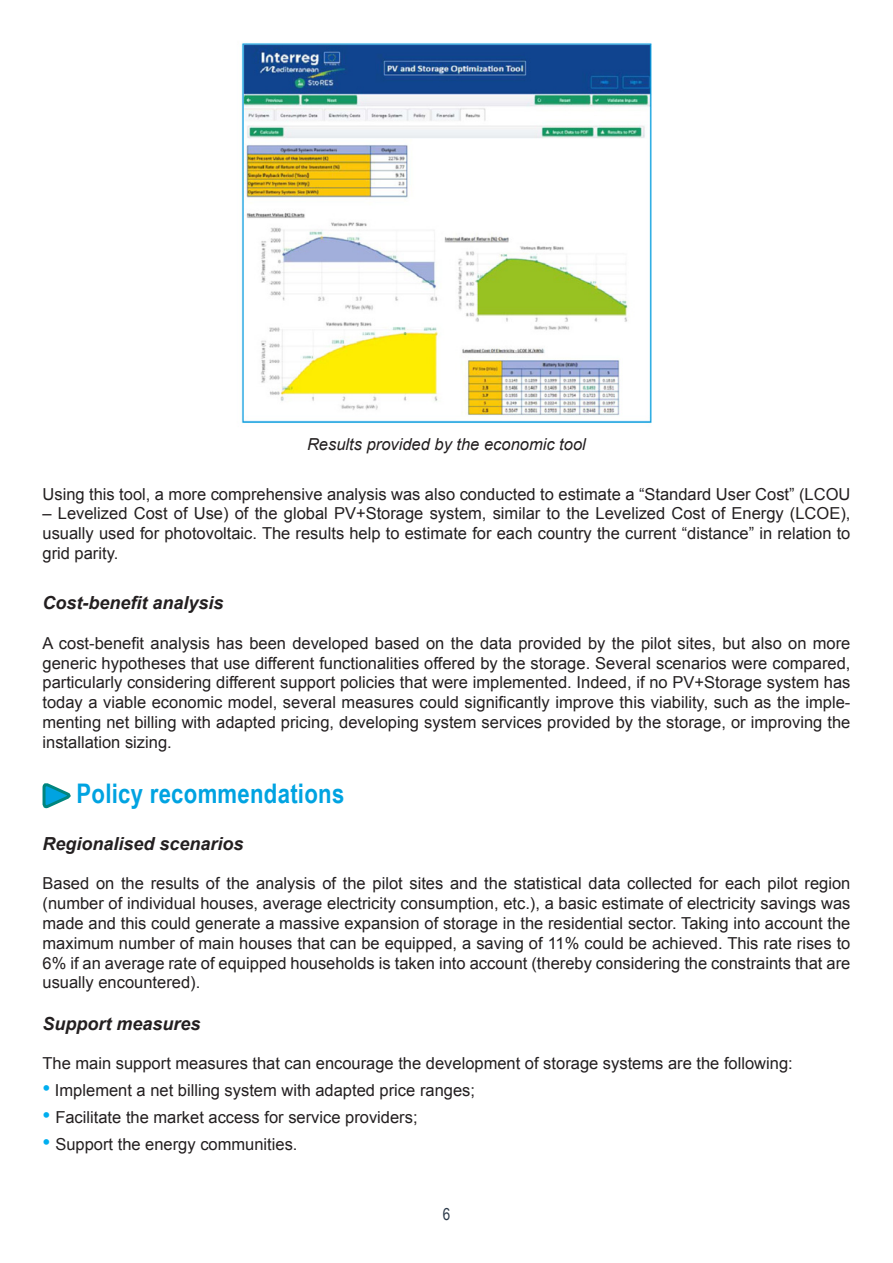
<style>
.page{position:relative;width:893px;height:1263px;background:#fff}
.page>*{position:absolute;margin:0;border:0;box-sizing:border-box;transform-origin:0 0}
.t1{font:700 27px "Arial Narrow";letter-spacing:.01em;color:#00a3e1}
.t2{font:italic 700 18px "Arial";color:#231f20}
.t3{font:16.5px/19.8px "Arial";color:#231f20;text-align:justify}
.t4{font:italic 16.5px "Arial";color:#231f20}
.t5{font:16.5px "Arial Narrow";color:#2c3a4a}
.s1{font-size:22.5px;color:#00aeef}
</style>
<div class="page">
<svg style="left:42px;top:783px;width:29px;height:25px"></svg>
<img style="left:241px;top:43px;width:411px;height:380px">
<p class="t4" style="left:307px;top:433px;width:280px">Results provided by the economic tool</p>
<p class="t3" style="left:43px;top:484px;width:809px">Using this tool, a more comprehensive analysis was also conducted to estimate a “Standard User Cost” (LCOU</p>
<p class="t3" style="left:43px;top:504px;width:809px">– Levelized Cost of Use) of the global PV+Storage system, similar to the Levelized Cost of Energy (LCOE), usually used for photovoltaic. The results help to estimate for each country the current “distance” in relation to grid parity.</p>
<p class="t2" style="left:43px;top:591px;width:183px">Cost-benefit analysis</p>
<p class="t3" style="left:43px;top:633px;width:809px">A cost-benefit analysis has been developed based on the data provided by the pilot sites, but also on more generic hypotheses that use different functionalities offered by the storage. Several scenarios were compared, particularly considering different support policies that were implemented. Indeed, if no PV+Storage system has today a viable economic model, several measures could significantly improve this viability, such as the imple&shy;menting net billing with adapted pricing, developing system services provided by the storage, or improving the installation sizing.</p>
<h1 class="t1" style="left:77px;top:773px;width:269px">Policy recommendations</h1>
<p class="t2" style="left:43px;top:832px;width:203px">Regionalised scenarios</p>
<p class="t3" style="left:43px;top:874px;width:809px">Based on the results of the analysis of the pilot sites and the statistical data collected for each pilot region (number of individual houses, average electricity consumption, etc.), a basic estimate of electricity savings was made and this could generate a massive expansion of storage in the residential sector. Taking into account the maximum number of main houses that can be equipped, a saving of 11% could be achieved. This rate rises to 6% if an average rate of equipped households is taken into account (thereby considering the constraints that are usually encountered).</p>
<p class="t2" style="left:43px;top:1012px;width:160px">Support measures</p>
<p class="t3" style="left:43px;top:1054px;width:752px">The main support measures that can encourage the development of storage systems are the following:</p>
<p class="t3" style="left:43px;top:1081px;width:434px"><span class="s1">•</span> Implement a net billing system with adapted price ranges;</p>
<p class="t3" style="left:43px;top:1108px;width:377px"><span class="s1">•</span> Facilitate the market access for service providers;</p>
<p class="t3" style="left:43px;top:1135px;width:256px"><span class="s1">•</span> Support the energy communities.</p>
<p class="t5" style="left:443px;top:1204px;width:9px">6</p>
</div>
